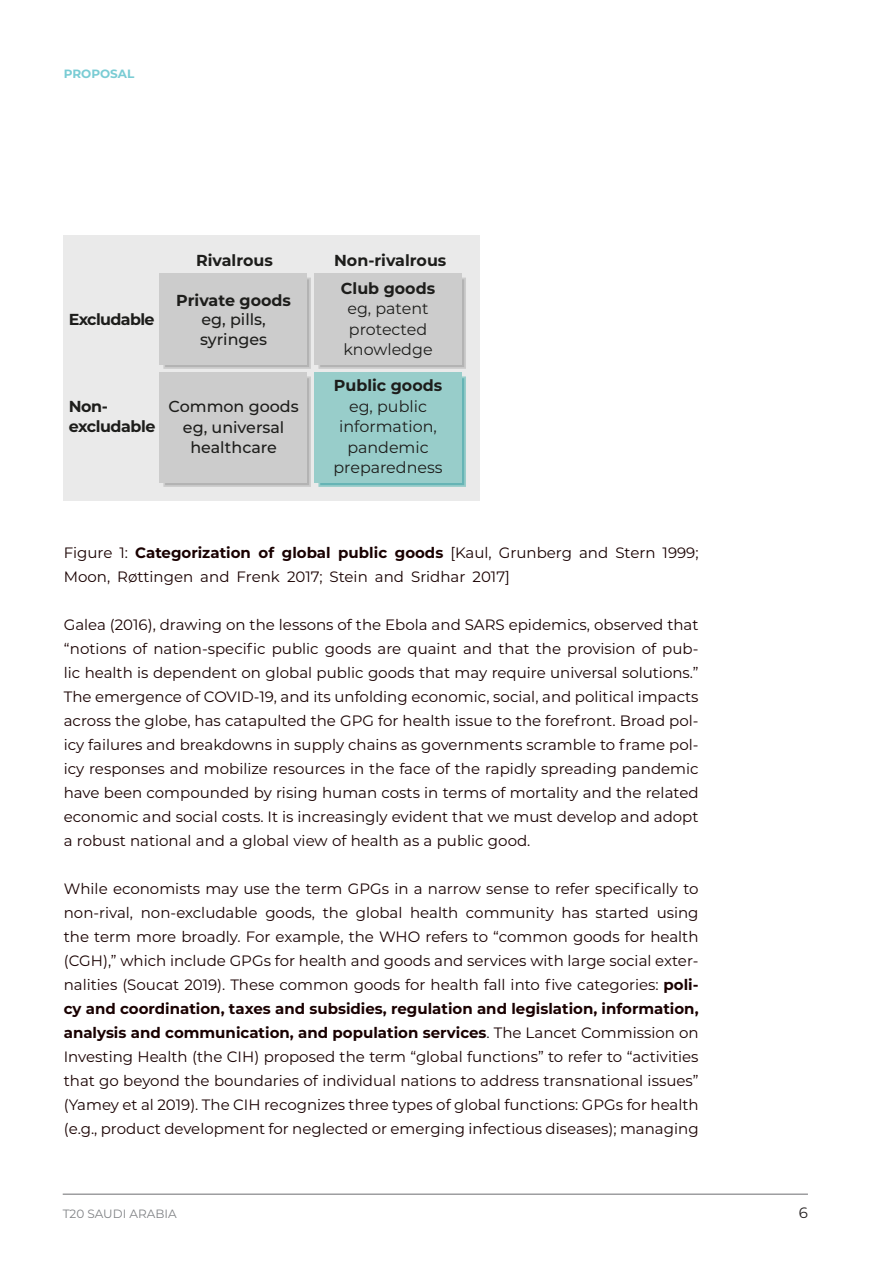
<style>
.page{position:relative;width:893px;height:1263px;background:#fff}
.page>*{position:absolute;margin:0;border:0;box-sizing:border-box;transform-origin:0 0}
.t1{font:15.9px/20.4px "Montserrat";color:#1d1d1b;text-align:center}
.t2{font:500 15.9px/19.5px "Montserrat";color:#1d1d1b;text-align:center}
.t3{font:700 15.9px/19.5px "Montserrat";letter-spacing:-.03em;color:#1d1d1b}
.t4{font:700 15.9px "Montserrat";color:#1d1d1b}
.BODY_TEXT{font:15px/24px "Montserrat";color:#190000;text-align:justify}
.t5{font:15px "Montserrat";color:#231f20}
.t6{font:12px "Montserrat";color:#808285}
.t7{font:700 12px "Montserrat";color:#7accd4}
.s1{font-weight:700}
</style>
<div class="page">
<hr style="left:63px;top:1194px;width:745px;height:1px;background:#6c6d70">
<div style="left:64px;top:235px;width:416px;height:265px;background:#eaeaea"></div>
<svg style="left:163px;top:278px;width:148px;height:91px"></svg>
<div style="left:159px;top:274px;width:148px;height:91px;background:#ccc"></div>
<svg style="left:163px;top:376px;width:148px;height:111px"></svg>
<div style="left:159px;top:372px;width:148px;height:110px;background:#ccc"></div>
<svg style="left:318px;top:376px;width:148px;height:111px"></svg>
<div style="left:314px;top:372px;width:148px;height:110px;background:#98cdca"></div>
<svg style="left:318px;top:278px;width:148px;height:91px"></svg>
<div style="left:314px;top:274px;width:148px;height:91px;background:#ccc"></div>
<p class="t7" style="left:64px;top:65px;width:72px">PROPOSAL</p>
<p class="t3" style="left:69px;top:309px;width:87px">Excludable</p>
<p class="t3" style="left:69px;top:396px;width:88px">Non&shy;excludable</p>
<p class="t4" style="left:196px;top:249px;width:78px">Rivalrous</p>
<p class="t4" style="left:334px;top:249px;width:114px">Non-rivalrous</p>
<p class="t2" style="left:176px;top:290px;width:116px"><span class="s1">Private goods </span>eg, pills, syringes</p>
<p class="t1" style="left:341px;top:277px;width:96px"><span class="s1">Club goods </span>eg, patent protected knowledge</p>
<p class="t1" style="left:333px;top:375px;width:111px"><span class="s1">Public goods </span>eg, public information, pandemic preparedness</p>
<p class="t2" style="left:169px;top:396px;width:132px;line-height:20.4px">Common goods eg, universal healthcare</p>
<p class="BODY_TEXT" style="left:64px;top:540px;width:636px">Figure 1: <span class="s1">Categorization of global public goods</span> [Kaul, Grunberg and Stern 1999;<br>Moon, Røttingen and Frenk 2017; Stein and Sridhar 2017]</p>
<p class="BODY_TEXT" style="left:64px;top:612px;width:636px">Galea (2016), drawing on the lessons of the Ebola and SARS epidemics, observed that “notions of nation-specific public goods are quaint and that the provision of pub&shy;lic health is dependent on global public goods that may require universal solutions.” The emergence of COVID-19, and its unfolding economic, social, and political impacts across the globe, has catapulted the GPG for health issue to the forefront. Broad pol&shy;icy failures and breakdowns in supply chains as governments scramble to frame pol&shy;icy responses and mobilize resources in the face of the rapidly spreading pandemic have been compounded by rising human costs in terms of mortality and the related economic and social costs. It is increasingly evident that we must develop and adopt a robust national and a global view of health as a public good.</p>
<p class="BODY_TEXT" style="left:64px;top:876px;width:636px">While economists may use the term GPGs in a narrow sense to refer specifically to non-rival, non-excludable goods, the global health community has started using the term more broadly. For example, the WHO refers to “common goods for health (CGH),” which include GPGs for health and goods and services with large social exter&shy;nalities (Soucat 2019). These common goods for health fall into five categories: <span class="s1">poli&shy;cy and coordination, taxes and subsidies, regulation and legislation, information, analysis and communication, and population services</span>. The Lancet Commission on Investing Health (the CIH) proposed the term “global functions” to refer to “activities that go beyond the boundaries of individual nations to address transnational issues” (Yamey et al 2019). The CIH recognizes three types of global functions: GPGs for health (e.g., product development for neglected or emerging infectious diseases); managing</p>
<p class="t6" style="left:63px;top:1205px;width:115px">T20 SAUDI ARABIA</p>
<p class="t5" style="left:799px;top:1202px;width:11px">6</p>
</div>
